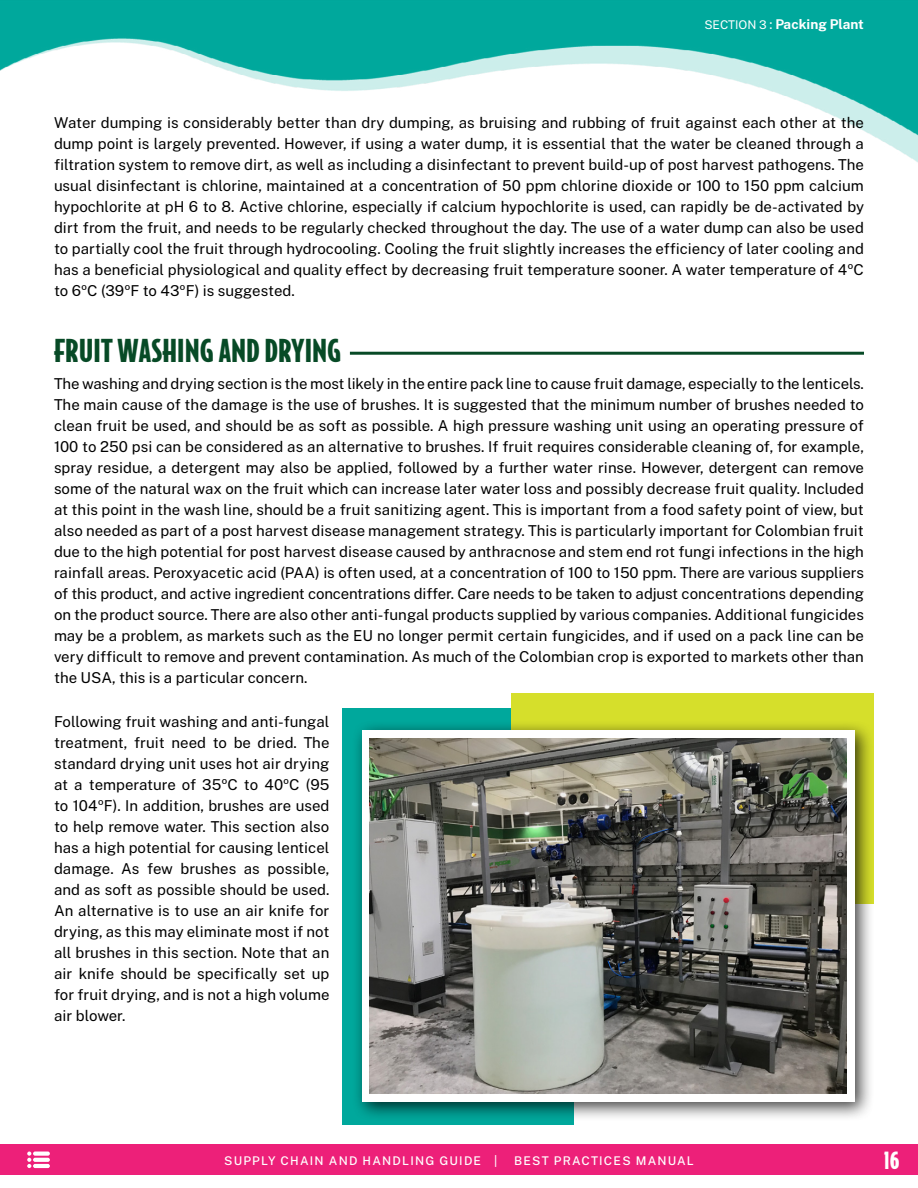
<style>
.page{position:relative;width:918px;height:1188px;background:#fff}
.page>*{position:absolute;margin:0;border:0;box-sizing:border-box;transform-origin:0 0}
.t1{font:900 30px "Bodega Sans";color:#074a26}
.t2{font:900 22.5px "Bodega Sans";color:#fff}
.t3{font:15px/21px "Public Sans";color:#000;text-align:justify}
.t4{font:700 13.5px "Public Sans";color:#fff}
.t5{font:500 12px "Public Sans";letter-spacing:.1em;color:#fff}
.s1{font-weight:400;font-size:12px}
.s2{font-weight:400}
</style>
<div class="page">
<img style="left:0;top:0;width:918px;height:163px">
<div style="left:342px;top:708px;width:231px;height:417px;background:#00a89c"></div>
<div style="left:511px;top:693px;width:363px;height:211px;background:#d6df2b"></div>
<div style="left:0;top:1144px;width:918px;height:31px;background:#ed2079"></div>
<svg style="left:33px;top:1152px;width:17px;height:4px"></svg>
<svg style="left:33px;top:1158px;width:17px;height:4px"></svg>
<svg style="left:27px;top:1152px;width:4px;height:16px"></svg>
<hr style="left:33px;top:1164px;width:17px;height:4px;background:#fff;border-radius:2px">
<hr style="left:350px;top:352px;width:514px;height:3px;background:#074a26">
<div style="left:351px;top:720px;width:524px;height:402px;background:#000;opacity:.75"></div>
<div style="left:362px;top:731px;width:493px;height:371px;background:#fff"></div>
<img style="left:370px;top:739px;width:477px;height:355px">
<p class="t4" style="left:704px;top:14px;width:161px"><span class="s1">SECTION 3</span> <span class="s2">:</span> Packing Plant</p>
<p class="t3" style="left:54px;top:112px;width:812px">Water dumping is considerably better than dry dumping, as bruising and rubbing of fruit against each other at the dump point is largely prevented. However, if using a water dump, it is essential that the water be cleaned through a filtration system to remove dirt, as well as including a disinfectant to prevent build-up of post harvest pathogens. The usual disinfectant is chlorine, maintained at a concentration of 50 ppm chlorine dioxide or 100 to 150 ppm calcium hypochlorite at pH 6 to 8. Active chlorine, especially if calcium hypochlorite is used, can rapidly be de-activated by dirt from the fruit, and needs to be regularly checked throughout the day. The use of a water dump can also be used to partially cool the fruit through hydrocooling. Cooling the fruit slightly increases the efficiency of later cooling and has a beneficial physiological and quality effect by decreasing fruit temperature sooner. A water temperature of 4ºC to 6ºC (39ºF to 43ºF) is suggested.</p>
<h1 class="t1" style="left:54px;top:331px;width:289px">FRUIT WASHING AND DRYING</h1>
<p class="t3" style="left:54px;top:372px;width:812px">The washing and drying section is the most likely in the entire pack line to cause fruit damage, especially to the lenticels.<br>The main cause of the damage is the use of brushes. It is suggested that the minimum number of brushes needed to clean fruit be used, and should be as soft as possible. A high pressure washing unit using an operating pressure of 100 to 250 psi can be considered as an alternative to brushes. If fruit requires considerable cleaning of, for example, spray residue, a detergent may also be applied, followed by a further water rinse. However, detergent can remove some of the natural wax on the fruit which can increase later water loss and possibly decrease fruit quality. Included at this point in the wash line, should be a fruit sanitizing agent. This is important from a food safety point of view, but also needed as part of a post harvest disease management strategy. This is particularly important for Colombian fruit due to the high potential for post harvest disease caused by anthracnose and stem end rot fungi infections in the high rainfall areas. Peroxyacetic acid (PAA) is often used, at a concentration of 100 to 150 ppm. There are various suppliers of this product, and active ingredient concentrations differ. Care needs to be taken to adjust concentrations depending on the product source. There are also other anti-fungal products supplied by various companies. Additional fungicides may be a problem, as markets such as the EU no longer permit certain fungicides, and if used on a pack line can be very difficult to remove and prevent contamination. As much of the Colombian crop is exported to markets other than the USA, this is a particular concern.</p>
<p class="t3" style="left:54px;top:711px;width:277px">Following fruit washing and anti-fungal treatment, fruit need to be dried. The standard drying unit uses hot air drying at a temperature of 35ºC to 40ºC (95 to 104ºF). In addition, brushes are used to help remove water. This section also has a high potential for causing lenticel damage. As few brushes as possible, and as soft as possible should be used.<br>An alternative is to use an air knife for drying, as this may eliminate most if not all brushes in this section. Note that an air knife should be specifically set up for fruit drying, and is not a high volume air blower.</p>
<p class="t5" style="left:224px;top:1151px;width:275px">SUPPLY CHAIN AND HANDLING GUIDE |</p>
<p class="t5" style="left:514px;top:1151px;width:181px">BEST PRACTICES MANUAL</p>
<h2 class="t2" style="left:883px;top:1145px;width:18px">16</h2>
</div>
